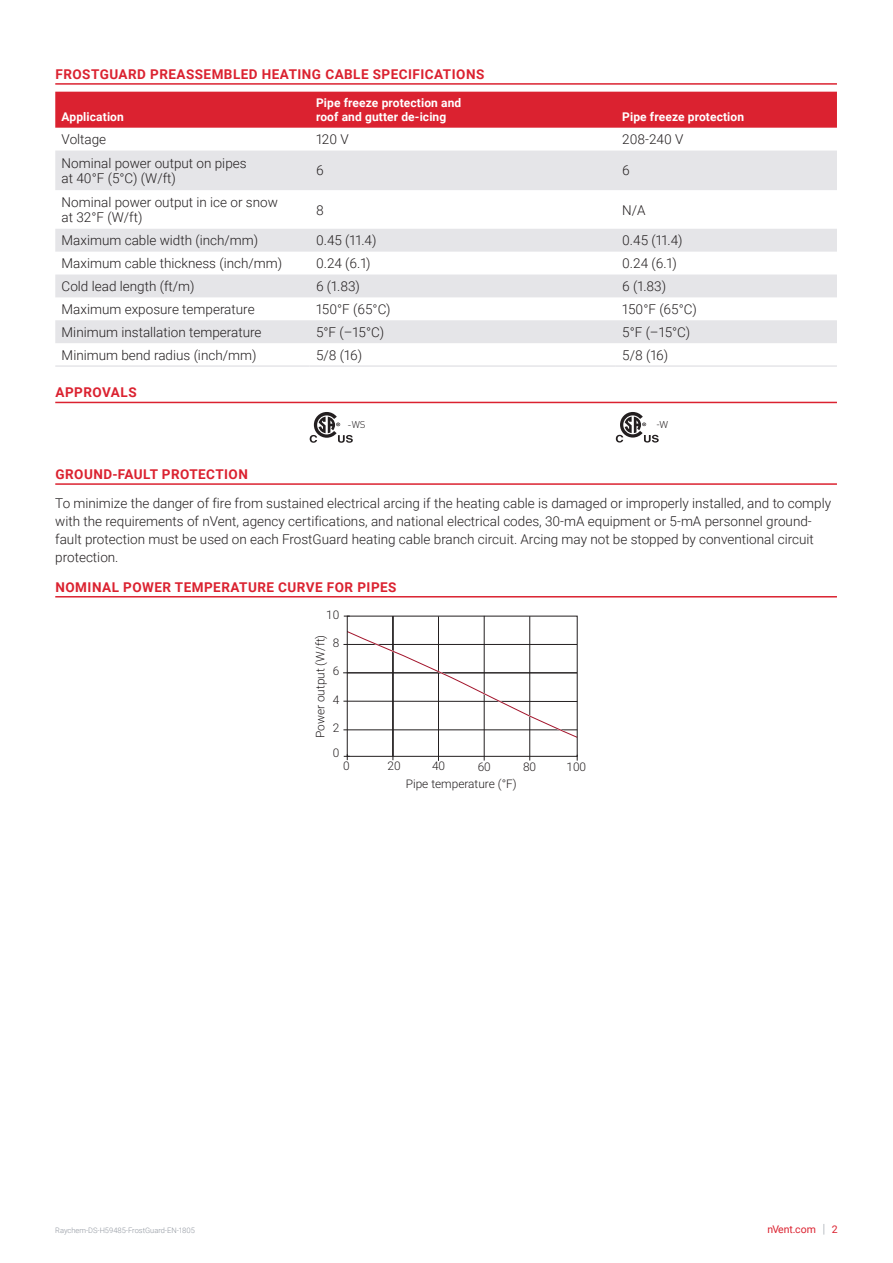
<style>
.page{position:relative;width:893px;height:1263px;background:#fff}
.page>*{position:absolute;margin:0;border:0;box-sizing:border-box;transform-origin:0 0}
.t1{font:300 13.5px/18px "Roboto";color:#231f20}
.t2{font:700 13.5px "Roboto";letter-spacing:.035em;color:#db2230}
.t3{font:700 12px/14.2px "Roboto";letter-spacing:.01em;color:#fff}
.t4{font:300 11.85px "Roboto";color:#231f20}
.t5{font:10.5px "Roboto";color:#db2230}
.t6{font:300 9.75px "DIN Pro";color:#231f20}
.t7{font:300 9.75px "Roboto";color:#231f20}
.t8{font:300 7.5px "Roboto";color:#8f959e}
.s1{font-weight:300;font-size:12.6px;color:#8f959e}
</style>
<div class="page">
<div style="left:55px;top:92px;width:782px;height:36px;background:#db2230"></div>
<svg style="left:55px;top:151px;width:782px;height:192px;fill:#e5e5e8"></svg>
<hr style="left:55px;top:365px;width:255px;height:2px;background:#e5e5e8">
<hr style="left:310px;top:365px;width:306px;height:2px;background:#e5e5e8">
<hr style="left:616px;top:365px;width:221px;height:2px;background:#e5e5e8">
<hr style="left:55px;top:83px;width:782px;height:2px;background:#db2230">
<hr style="left:55px;top:402px;width:782px;height:1px;background:#db2230">
<svg style="left:310px;top:412px;width:43px;height:31px"></svg>
<svg style="left:616px;top:412px;width:43px;height:30px"></svg>
<hr style="left:55px;top:483px;width:782px;height:2px;background:#db2230">
<hr style="left:55px;top:596px;width:782px;height:1px;background:#db2230">
<hr style="left:343px;top:644px;width:234px;height:1px;background:#231f20">
<hr style="left:343px;top:672px;width:234px;height:1px;background:#231f20">
<hr style="left:343px;top:701px;width:234px;height:1px;background:#231f20">
<hr style="left:343px;top:730px;width:234px;height:1px;background:#231f20">
<hr style="left:393px;top:616px;width:1px;height:144px;background:#231f20">
<hr style="left:484px;top:616px;width:1px;height:144px;background:#231f20">
<hr style="left:438px;top:616px;width:1px;height:145px;background:#231f20">
<hr style="left:529px;top:616px;width:1px;height:144px;background:#231f20">
<svg style="left:344px;top:754px;width:4px;height:6px"></svg>
<svg style="left:349px;top:630px;width:227px;height:109px"></svg>
<div style="left:347px;top:616px;width:231px;height:141px;border:1px solid #231f20"></div>
<p class="t2" style="left:56px;top:65px;width:430px">FROSTGUARD PREASSEMBLED HEATING CABLE SPECIFICATIONS</p>
<p class="t3" style="left:62px;top:109px;width:64px">Application</p>
<p class="t3" style="left:316px;top:95px;width:147px">Pipe freeze protection and roof and gutter de-icing</p>
<p class="t3" style="left:622px;top:109px;width:123px">Pipe freeze protection</p>
<p class="t1" style="left:62px;top:130px;width:46px">Voltage</p>
<p class="t1" style="left:316px;top:130px;width:34px">120 V</p>
<p class="t1" style="left:622px;top:130px;width:63px">208-240 V</p>
<p class="t1" style="left:62px;top:154px;width:186px;line-height:15.8px">Nominal power output on pipes at 40°F (5°C) (W/ft)</p>
<p class="t1" style="left:316px;top:161px;width:9px">6</p>
<p class="t1" style="left:622px;top:161px;width:9px">6</p>
<p class="t1" style="left:62px;top:193px;width:218px;line-height:15.8px">Nominal power output in ice or snow at 32°F (W/ft)</p>
<p class="t1" style="left:316px;top:200px;width:9px">8</p>
<p class="t1" style="left:622px;top:200px;width:25px">N/A</p>
<p class="t1" style="left:62px;top:231px;width:198px">Maximum cable width (inch/mm)</p>
<p class="t1" style="left:316px;top:231px;width:62px">0.45 (11.4)</p>
<p class="t1" style="left:622px;top:231px;width:62px">0.45 (11.4)</p>
<p class="t1" style="left:62px;top:254px;width:222px">Maximum cable thickness (inch/mm)</p>
<p class="t1" style="left:316px;top:254px;width:56px">0.24 (6.1)</p>
<p class="t1" style="left:622px;top:254px;width:56px">0.24 (6.1)</p>
<p class="t1" style="left:62px;top:277px;width:134px">Cold lead length (ft/m)</p>
<p class="t1" style="left:316px;top:277px;width:45px">6 (1.83)</p>
<p class="t1" style="left:622px;top:277px;width:45px">6 (1.83)</p>
<p class="t1" style="left:62px;top:300px;width:195px">Maximum exposure temperature</p>
<p class="t1" style="left:316px;top:300px;width:76px">150°F (65°C)</p>
<p class="t1" style="left:622px;top:300px;width:76px">150°F (65°C)</p>
<p class="t1" style="left:62px;top:322px;width:201px">Minimum installation temperature</p>
<p class="t1" style="left:316px;top:322px;width:70px">5°F (–15°C)</p>
<p class="t1" style="left:622px;top:322px;width:70px">5°F (–15°C)</p>
<p class="t1" style="left:62px;top:345px;width:196px">Minimum bend radius (inch/mm)</p>
<p class="t1" style="left:316px;top:345px;width:48px">5/8 (16)</p>
<p class="t1" style="left:622px;top:345px;width:48px">5/8 (16)</p>
<p class="t2" style="left:56px;top:383px;width:83px">APPROVALS</p>
<p class="t6" style="left:348px;top:418px;width:20px">-WS</p>
<p class="t7" style="left:657px;top:418px;width:13px">-W</p>
<p class="t2" style="left:56px;top:465px;width:194px">GROUND-FAULT PROTECTION</p>
<p class="t1" style="left:55px;top:494px;width:777px">To minimize the danger of fire from sustained electrical arcing if the heating cable is damaged or improperly installed, and to comply with the requirements of nVent, agency certifications, and national electrical codes, 30-mA equipment or 5-mA personnel ground&shy;fault protection must be used on each FrostGuard heating cable branch circuit. Arcing may not be stopped by conventional circuit protection.</p>
<p class="t2" style="left:56px;top:577px;width:343px">NOMINAL POWER TEMPERATURE CURVE FOR PIPES</p>
<p class="t4" style="left:326px;top:606px;width:15px">10</p>
<p class="t4" style="left:312px;top:738px;width:105px;rotate:-90deg">Power output (W/ft)</p>
<p class="t4" style="left:333px;top:634px;width:8px">8</p>
<p class="t4" style="left:333px;top:663px;width:8px">6</p>
<p class="t4" style="left:333px;top:691px;width:8px">4</p>
<p class="t4" style="left:333px;top:720px;width:8px">2</p>
<p class="t4" style="left:333px;top:745px;width:8px">0</p>
<p class="t4" style="left:343px;top:758px;width:8px">0</p>
<p class="t4" style="left:388px;top:758px;width:15px">20</p>
<p class="t4" style="left:432px;top:758px;width:15px">40</p>
<p class="t4" style="left:478px;top:758px;width:15px">60</p>
<p class="t4" style="left:523px;top:758px;width:15px">80</p>
<p class="t4" style="left:566px;top:758px;width:21px">100</p>
<p class="t4" style="left:406px;top:775px;width:112px">Pipe temperature (°F)</p>
<p class="t8" style="left:55px;top:1225px;width:141px">Raychem-DS-H59485-FrostGuard-EN-1805</p>
<p class="t5" style="left:767px;top:1222px;width:72px">nVent.com <span class="s1">|</span> 2</p>
</div>
